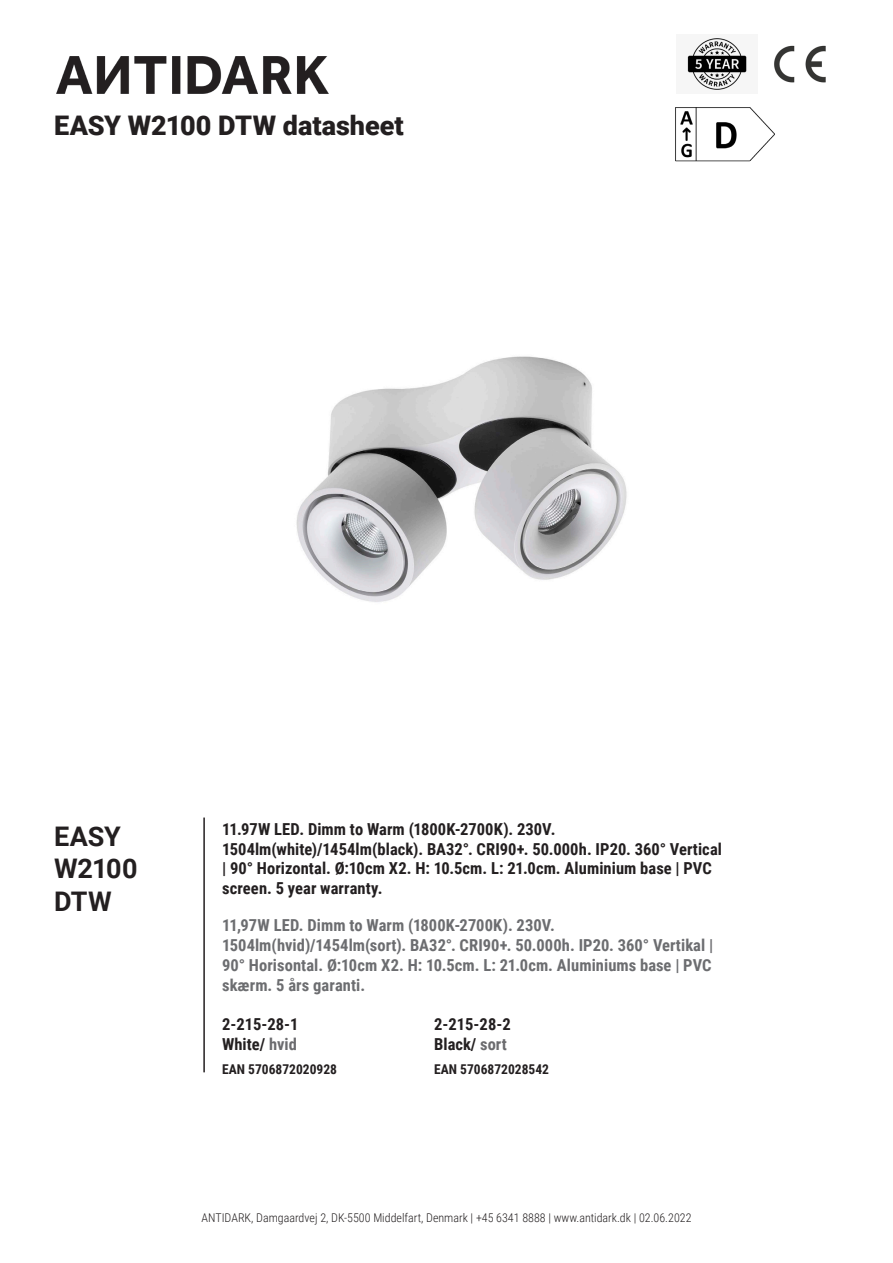
<style>
.page{position:relative;width:893px;height:1263px;background:#fff}
.page>*{position:absolute;margin:0;border:0;box-sizing:border-box;transform-origin:0 0}
.t1{font:900 27px "Roboto";letter-spacing:-.005em;color:#231f20}
.t2{font:700 27px "Roboto";letter-spacing:-.01em;color:#231f20}
.t3{font:700 16.5px/19.8px "Roboto Condensed";letter-spacing:.005em;color:#231f20}
.t4{font:700 16.5px/19.8px "Roboto Condensed";letter-spacing:.005em;color:#6c6d70}
.t5{font:700 13.5px "Roboto Condensed";color:#231f20}
.t6{font:300 12px "Roboto Condensed";color:#231f20}
.s1{color:#6b6b6e}
</style>
<div class="page">
<img style="left:56px;top:57px;width:272px;height:36px">
<img style="left:774px;top:45px;width:52px;height:38px">
<img style="left:687px;top:38px;width:60px;height:52px">
<hr style="left:203px;top:817px;width:2px;height:255px;background:#231f20">
<img style="left:675px;top:107px;width:100px;height:55px">
<img style="left:296px;top:356px;width:331px;height:246px">
<p class="t1" style="left:54px;top:106px;width:351px">EASY W2100 DTW datasheet</p>
<p class="t2" style="left:54px;top:817px;width:68px">EASY</p>
<p class="t2" style="left:54px;top:850px;width:85px">W2100</p>
<p class="t2" style="left:54px;top:882px;width:59px">DTW</p>
<p class="t3" style="left:222px;top:818px;width:501px">11.97W LED. Dimm to Warm (1800K-2700K). 230V.<br>1504lm(white)/1454lm(black). BA32°. CRI90+. 50.000h. IP20. 360° Vertical | 90° Horizontal. Ø:10cm X2. H: 10.5cm. L: 21.0cm. Aluminium base | PVC screen. 5 year warranty.</p>
<p class="t4" style="left:222px;top:915px;width:492px">11,97W LED. Dimm to Warm (1800K-2700K). 230V.<br>1504lm(hvid)/1454lm(sort). BA32°. CRI90+. 50.000h. IP20. 360° Vertikal | 90° Horisontal. Ø:10cm X2. H: 10.5cm. L: 21.0cm. Aluminiums base | PVC skærm. 5 års garanti.</p>
<p class="t3" style="left:434px;top:1014px;width:78px">2-215-28-2</p>
<p class="t3" style="left:434px;top:1034px;width:74px">Black/ <span class="s1">sort</span></p>
<p class="t5" style="left:434px;top:1060px;width:116px">EAN 5706872028542</p>
<p class="t3" style="left:222px;top:1014px;width:78px">2-215-28-1</p>
<p class="t3" style="left:222px;top:1034px;width:76px">White/ <span class="s1">hvid</span></p>
<p class="t5" style="left:222px;top:1060px;width:116px">EAN 5706872020928</p>
<p class="t6" style="left:201px;top:1209px;width:491px">ANTIDARK, Damgaardvej 2, DK-5500 Middelfart, Denmark | +45 6341 8888 | www.antidark.dk | 02.06.2022</p>
</div>
